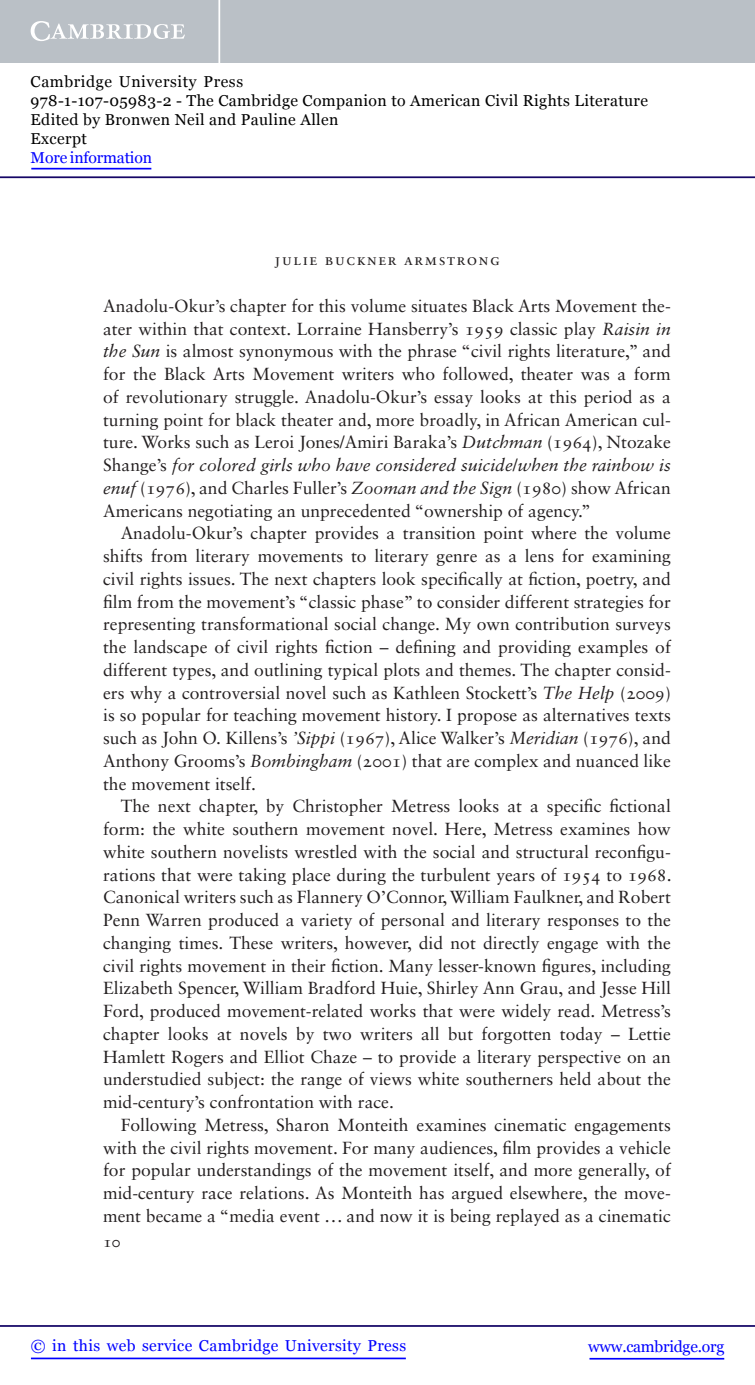
<style>
.page{position:relative;width:755px;height:1385px;background:#fff}
.page>*{position:absolute;margin:0;border:0;box-sizing:border-box;transform-origin:0 0}
.t1{font:17.5px/22.8px "Sabon LT Std";color:#231f20;text-align:justify}
.t2{font:15.75px/18.9px "Georgia";letter-spacing:.025em;color:#000}
.t3{font:15.75px "Georgia";letter-spacing:.025em;color:#00f}
.t4{font:15.75px "Sabon LT Std";letter-spacing:.1em;color:#231f20}
.t5{font:15.75px "Georgia";letter-spacing:-.015em;color:#00f}
.t6{font:15.75px "Georgia";letter-spacing:-.01em;color:#00f}
.s1{font-style:italic}
</style>
<div class="page">
<hr style="left:589px;top:1358px;width:134px;height:1px;background:#00f">
<hr style="left:0;top:1325px;width:754px;height:2px;background:#150666">
<hr style="left:31px;top:1357px;width:374px;height:2px;background:#00f">
<div style="left:0;top:0;width:754px;height:63px;background:#bac0c6"></div>
<svg style="left:31px;top:21px;width:154px;height:20px"></svg>
<hr style="left:218px;top:0;width:2px;height:63px;background:#fff">
<hr style="left:0;top:176px;width:754px;height:2px;background:#150666">
<hr style="left:31px;top:168px;width:120px;height:1px;background:#00f">
<p class="t2" style="left:31px;top:73px;width:618px">Cambridge University Press<br>978-1-107-05983-2 - The Cambridge Companion to American Civil Rights Literature Edited by Bronwen Neil and Pauline Allen<br>Excerpt</p>
<p class="t6" style="left:31px;top:148px;width:123px">More information</p>
<p class="t4" style="left:274px;top:253px;width:227px">Julie Buckner Armstrong</p>
<p class="t1" style="left:103px;top:296px;width:569px">Anadolu-Okur’s chapter for this volume situates Black Arts Movement the&shy;ater within that context. Lorraine Hansberry ’s 1959 classic play <span class="s1">Raisin in the Sun</span> is almost synonymous with the phrase “civil rights literature,” and for the Black Arts Movement writers who followed, theater was a form of revolutionary struggle. Anadolu-Okur’s essay looks at this period as a turning point for black theater and, more broadly, in African American cul&shy;ture. Works such as Leroi Jones/Amiri Baraka’s <span class="s1">Dutchman</span> (1964), Ntozake Shange’s <span class="s1">for colored girls who have considered suicide</span> / <span class="s1">when the rainbow is enuf</span> (1976), and Charles Fuller’s <span class="s1">Zooman and the Sign</span> (1980) show African Americans negotiating an unprecedented “ownership of agency.”</p>
<p class="t1" style="left:103px;top:523px;width:569px;text-indent:17px">Anadolu-Okur’s chapter provides a transition point where the volume shifts from literary movements to literary genre as a lens for examining civil rights issues. The next chapters look specifically at fiction, poetry, and film from the movement’s “classic phase” to consider different strategies for representing transformational social change. My own contribution surveys the landscape of civil rights fiction – defining and providing examples of different types, and outlining typical plots and themes. The chapter consid&shy;ers why a controversial novel such as Kathleen Stockett’s <span class="s1">The Help</span> (2009) is so popular for teaching movement history. I propose as alternatives texts such as John O. Killens’s <span class="s1">’Sippi</span> (1967), Alice Walker’s <span class="s1">Meridian</span> (1976) , and Anthony Grooms’s <span class="s1">Bombingham</span> (2001) that are complex and nuanced like the movement itself.</p>
<p class="t1" style="left:103px;top:796px;width:569px;text-indent:18px">The next chapter, by Christopher Metress looks at a specific fictional form: the white southern movement novel. Here, Metress examines how white southern novelists wrestled with the social and structural reconfigu&shy;rations that were taking place during the turbulent years of 1954 to 1968.<br>Canonical writers such as Flannery O’Connor , William Faulkner , and Robert Penn Warren produced a variety of personal and literary responses to the changing times. These writers, however, did not directly engage with the civil rights movement in their fiction. Many lesser-known figures, including Elizabeth Spencer , William Bradford Huie , Shirley Ann Grau , and Jesse Hill Ford, produced movement-related works that were widely read. Metress’s chapter looks at novels by two writers all but forgotten today – Lettie Hamlett Rogers and Elliot Chaze – to provide a literary perspective on an understudied subject: the range of views white southerners held about the mid-century’s confrontation with race.</p>
<p class="t1" style="left:103px;top:1115px;width:569px;text-indent:17px">Following Metress, Sharon Monteith examines cinematic engagements with the civil rights movement. For many audiences, film provides a vehicle for popular understandings of the movement itself, and more generally, of mid-century race relations. As Monteith has argued elsewhere, the move&shy;ment became a “media event . . . and now it is being replayed as a cinematic</p>
<p class="t4" style="left:103px;top:1235px;width:19px">10</p>
<p class="t3" style="left:31px;top:1336px;width:376px">© in this web service Cambridge University Press</p>
<p class="t5" style="left:587px;top:1336px;width:137px">www.cambridge.org</p>
</div>
